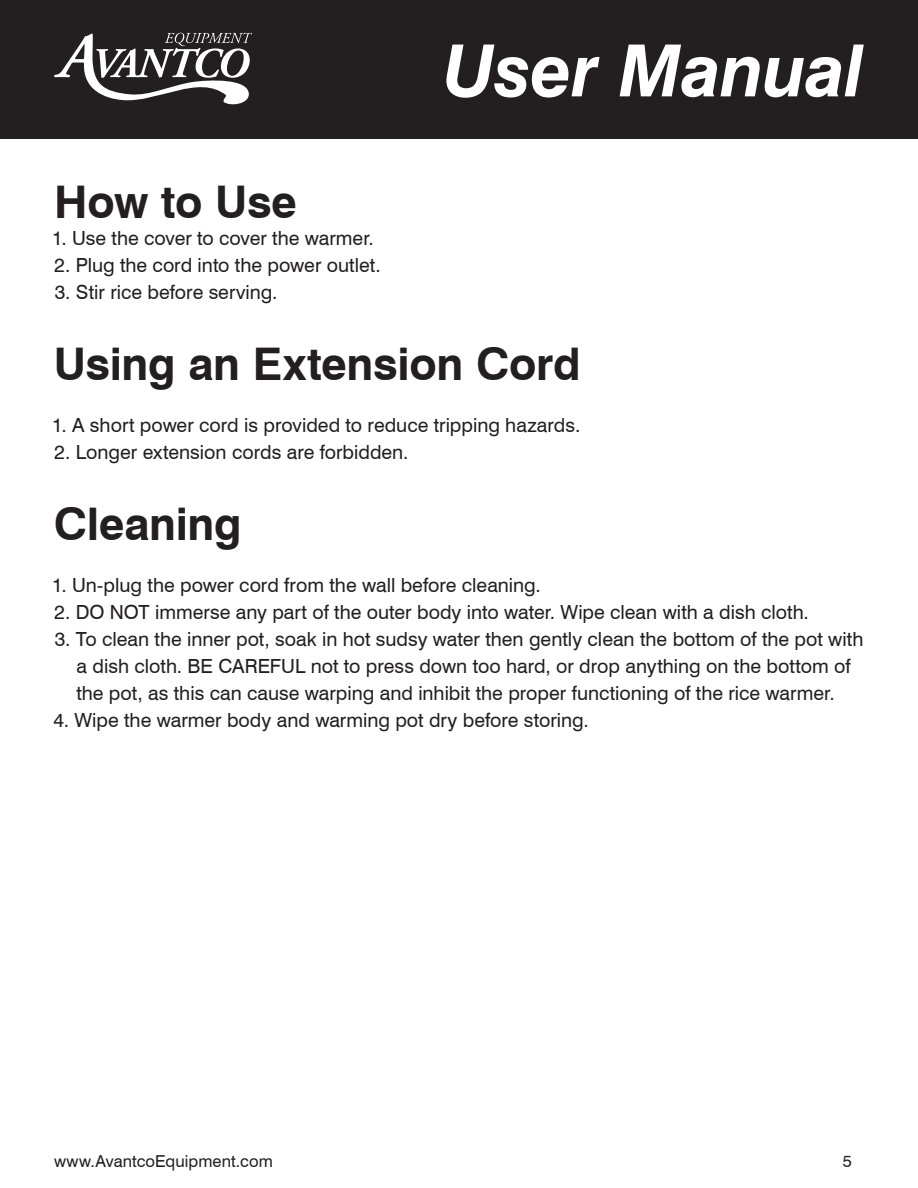
<style>
.page{position:relative;width:918px;height:1188px;background:#fff}
.page>*{position:absolute;margin:0;border:0;box-sizing:border-box;transform-origin:0 0}
.t1{font:italic 700 72px "Swiss 721 BT";letter-spacing:-.01em;color:#fff}
.t2{font:700 45px "Swiss 721 BT";letter-spacing:-.005em;color:#231f20}
.t3{font:19.5px/27px "Swiss 721 BT";color:#231f20;text-align:center}
.t4{font:16.5px "Swiss 721 BT";letter-spacing:.005em;color:#231f20}
</style>
<div class="page">
<div style="left:0;top:0;width:918px;height:138px;background:#231f20"></div>
<svg style="left:54px;top:33px;width:197px;height:72px"></svg>
<h2 class="t2" style="left:54px;top:175px;width:244px">How to Use</h2>
<p class="t3" style="left:52px;top:224px;width:323px">1. Use the cover to cover the warmer.</p>
<p class="t3" style="left:54px;top:251px;width:328px">2. Plug the cord into the power outlet.</p>
<p class="t3" style="left:55px;top:278px;width:224px">3. Stir rice before serving.</p>
<h1 class="t1" style="left:442px;top:27px;width:423px">User Manual</h1>
<h2 class="t2" style="left:54px;top:337px;width:529px">Using an Extension Cord</h2>
<p class="t3" style="left:52px;top:412px;width:530px">1. A short power cord is provided to reduce tripping hazards.</p>
<p class="t3" style="left:54px;top:439px;width:356px">2. Longer extension cords are forbidden.</p>
<h2 class="t2" style="left:54px;top:497px;width:189px">Cleaning</h2>
<p class="t3" style="left:52px;top:572px;width:490px">1. Un-plug the power cord from the wall before cleaning.</p>
<p class="t3" style="left:54px;top:599px;width:756px">2. DO NOT immerse any part of the outer body into water. Wipe clean with a dish cloth.</p>
<p class="t3" style="left:55px;top:626px;width:810px">3. To clean the inner pot, soak in hot sudsy water then gently clean the bottom of the pot with a dish cloth. BE CAREFUL not to press down too hard, or drop anything on the bottom of<br>the pot, as this can cause warping and inhibit the proper functioning of the rice warmer.</p>
<p class="t3" style="left:53px;top:707px;width:537px">4. Wipe the warmer body and warming pot dry before storing.</p>
<p class="t4" style="left:54px;top:1151px;width:220px">www.AvantcoEquipment.com</p>
<p class="t4" style="left:843px;top:1151px;width:11px">5</p>
</div>
